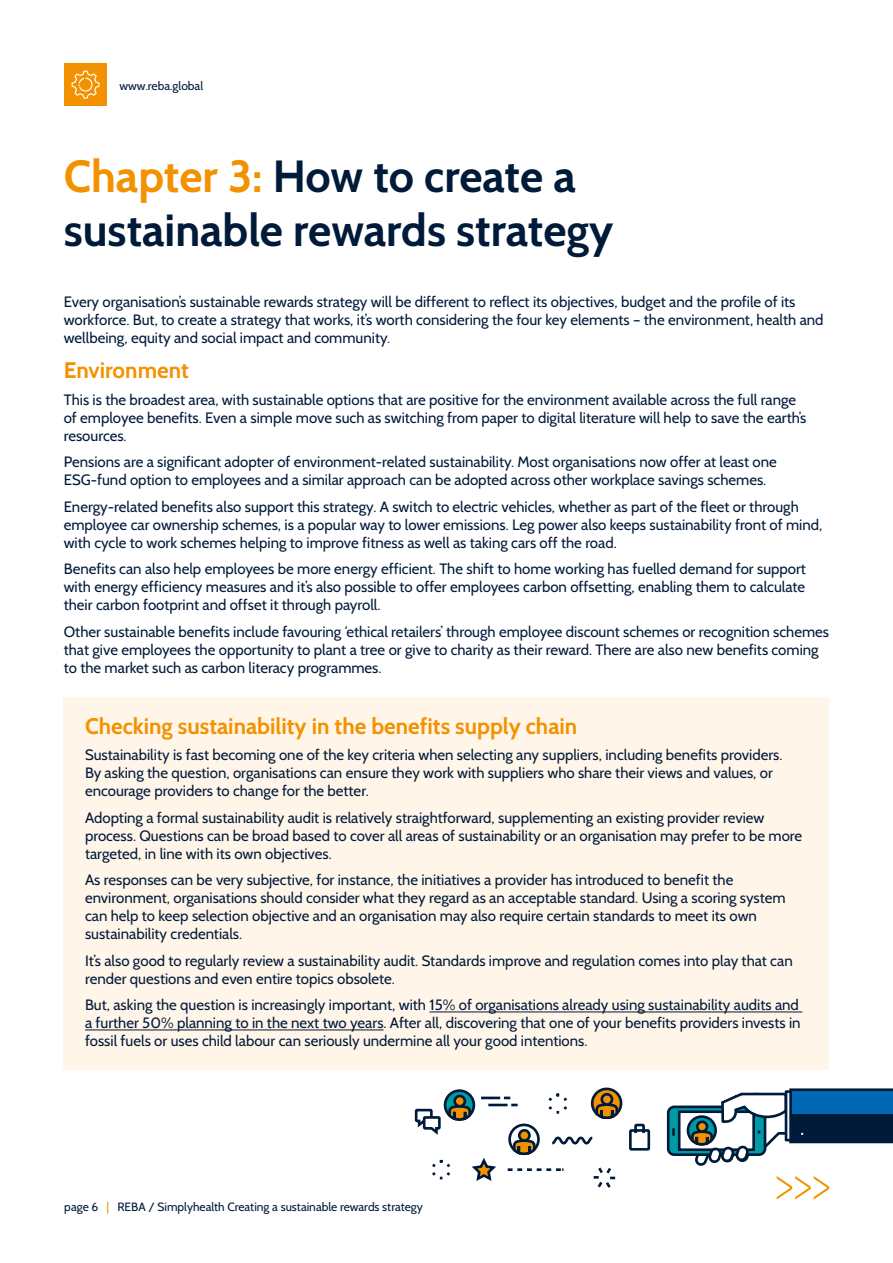
<style>
.page{position:relative;width:893px;height:1263px;background:#fff}
.page>*{position:absolute;margin:0;border:0;box-sizing:border-box;transform-origin:0 0}
.t1{font:700 45px/54px "Cabin";color:#001a3a}
.t2{font:700 22.5px "Cabin";color:#f39200}
.t3{font:15px/18px "Cabin";color:#001a3a}
.t4{font:12px "Cabin";color:#001a3a}
.s1{color:#f39200}
</style>
<div class="page">
<div style="left:64px;top:63px;width:43px;height:43px;background:#f39200"></div>
<svg style="left:72px;top:71px;width:28px;height:28px"></svg>
<div style="left:64px;top:697px;width:765px;height:372px;background:#fff5e9"></div>
<hr style="left:429px;top:1011px;width:373px;height:1px;background:#001a3a">
<hr style="left:85px;top:1029px;width:299px;height:1px;background:#001a3a">
<svg style="left:777px;top:1176px;width:52px;height:23px"></svg>
<div style="left:668px;top:1107px;width:97px;height:48px;background:#009ba4;border-radius:6px"></div>
<div style="left:667px;top:1105px;width:99px;height:51px;border:3px solid #001a3a;border-radius:6px"></div>
<div style="left:678px;top:1110px;width:77px;height:41px;background:#fff;border:3px solid #001a3a"></div>
<svg style="left:672px;top:1128px;width:3px;height:8px"></svg>
<svg style="left:685px;top:1011px;width:208px;height:155px"></svg>
<div style="left:697px;top:1122px;width:10px;height:9px;background:#f39200;border-radius:50%"></div>
<div style="left:696px;top:1120px;width:12px;height:13px;border:3px solid #001a3a;border-radius:50%"></div>
<svg style="left:414px;top:1087px;width:237px;height:101px"></svg>
<p class="t4" style="left:120px;top:79px;width:85px">www.reba.global</p>
<h1 class="t1" style="left:64px;top:149px;width:551px"><span class="s1">Chapter 3:</span> How to create a sustainable rewards strategy</h1>
<p class="t3" style="left:64px;top:292px;width:761px">Every organisation’s sustainable rewards strategy will be different to reflect its objectives, budget and the profile of its workforce. But, to create a strategy that works, it’s worth considering the four key elements – the environment, health and wellbeing, equity and social impact and community.</p>
<h2 class="t2" style="left:64px;top:357px;width:126px">Environment</h2>
<p class="t3" style="left:64px;top:390px;width:744px">This is the broadest area, with sustainable options that are positive for the environment available across the full range of employee benefits. Even a simple move such as switching from paper to digital literature will help to save the earth’s resources.</p>
<p class="t3" style="left:64px;top:453px;width:714px">Pensions are a significant adopter of environment-related sustainability. Most organisations now offer at least one<br>ESG-fund option to employees and a similar approach can be adopted across other workplace savings schemes.</p>
<p class="t3" style="left:64px;top:497px;width:760px">Energy-related benefits also support this strategy. A switch to electric vehicles, whether as part of the fleet or through employee car ownership schemes, is a popular way to lower emissions. Leg power also keeps sustainability front of mind, with cycle to work schemes helping to improve fitness as well as taking cars off the road.</p>
<p class="t3" style="left:64px;top:560px;width:744px;text-align:justify">Benefits can also help employees be more energy efficient. The shift to home working has fuelled demand for support with energy efficiency measures and it’s also possible to offer employees carbon offsetting, enabling them to calculate their carbon footprint and offset it through payroll.</p>
<p class="t3" style="left:64px;top:622px;width:767px">Other sustainable benefits include favouring ‘ethical retailers’ through employee discount schemes or recognition schemes that give employees the opportunity to plant a tree or give to charity as their reward. There are also new benefits coming to the market such as carbon literacy programmes.</p>
<h2 class="t2" style="left:85px;top:712px;width:494px">Checking sustainability in the benefits supply chain</h2>
<p class="t3" style="left:85px;top:746px;width:699px">Sustainability is fast becoming one of the key criteria when selecting any suppliers, including benefits providers.<br>By asking the question, organisations can ensure they work with suppliers who share their views and values, or encourage providers to change for the better.</p>
<p class="t3" style="left:85px;top:808px;width:719px">Adopting a formal sustainability audit is relatively straightforward, supplementing an existing provider review process. Questions can be broad based to cover all areas of sustainability or an organisation may prefer to be more targeted, in line with its own objectives.</p>
<p class="t3" style="left:85px;top:871px;width:702px">As responses can be very subjective, for instance, the initiatives a provider has introduced to benefit the environment, organisations should consider what they regard as an acceptable standard. Using a scoring system can help to keep selection objective and an organisation may also require certain standards to meet its own sustainability credentials.</p>
<p class="t3" style="left:85px;top:951px;width:709px">It’s also good to regularly review a sustainability audit. Standards improve and regulation comes into play that can render questions and even entire topics obsolete.</p>
<p class="t3" style="left:85px;top:996px;width:717px;text-align:justify">But, asking the question is increasingly important, with 15% of organisations already using sustainability audits and a further 50% planning to in the next two years. After all, discovering that one of your benefits providers invests in fossil fuels or uses child labour can seriously undermine all your good intentions.</p>
<p class="t4" style="left:64px;top:1199px;width:360px">page 6 <span class="s1">|</span> REBA / Simplyhealth Creating a sustainable rewards strategy</p>
</div>
